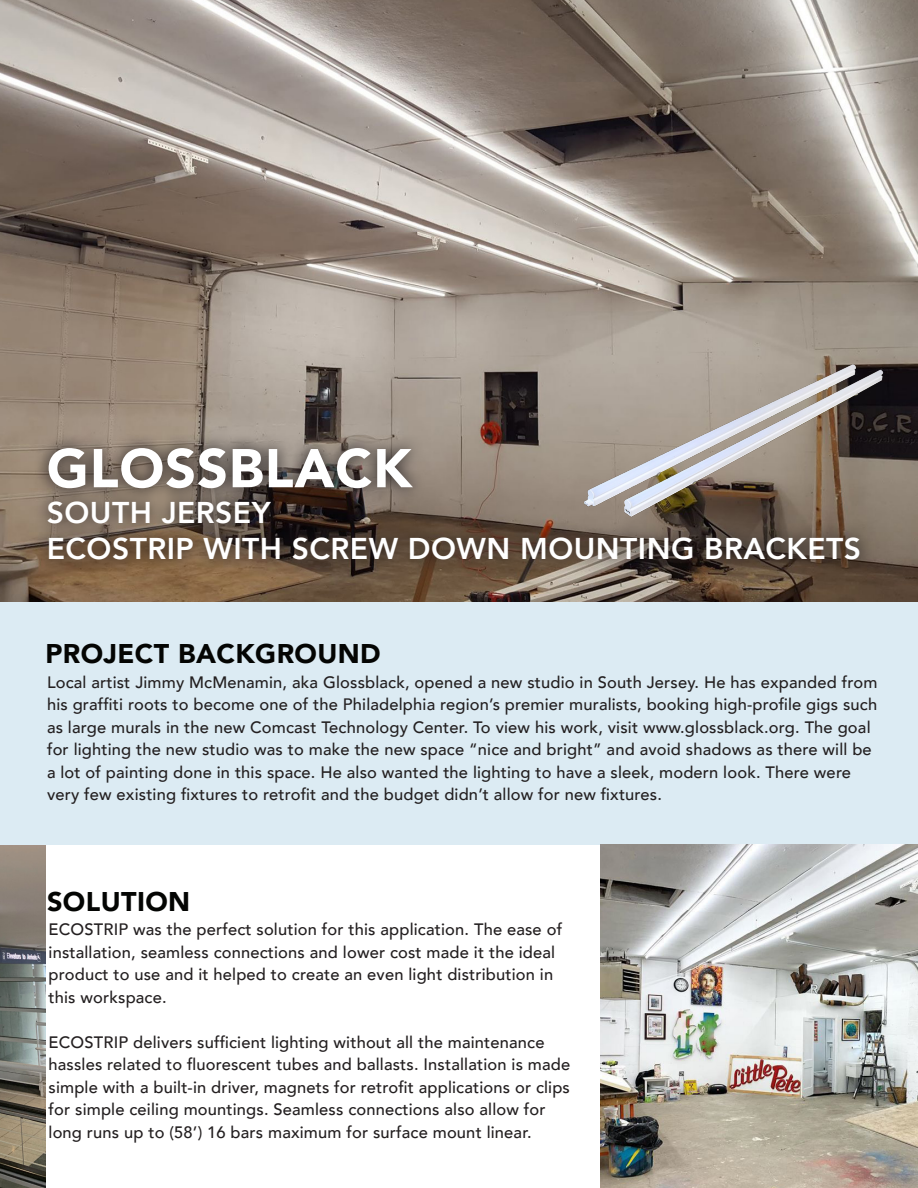
<style>
.page{position:relative;width:918px;height:1188px;background:#fff}
.page>*{position:absolute;margin:0;border:0;box-sizing:border-box;transform-origin:0 0}
.Subline{font:900 54px "Avenir";letter-spacing:.015em;color:#fff}
.Subline-2{font:800 30px "Avenir";letter-spacing:.015em;color:#fff}
.Subline-3{font:900 27px "Avenir";letter-spacing:.015em;color:#040503}
.Body_copy{font:500 16.5px/22.5px "Avenir";letter-spacing:.01em;color:#231f20}
</style>
<div class="page">
<img style="left:0;top:845px;width:45px;height:343px">
<div style="left:0;top:599px;width:918px;height:246px;background:#dcebf3"></div>
<img style="left:0;top:0;width:918px;height:602px">
<img style="left:601px;top:845px;width:317px;height:343px">
<svg style="left:34px;top:433px;width:840px;height:141px;background:#6b5b4f"></svg>
<img style="left:566px;top:341px;width:335px;height:211px">
<p class="Subline" style="left:47px;top:422px;width:367px">GLOSSBLACK</p>
<p class="Subline-2" style="left:47px;top:489px;width:225px">SOUTH JERSEY</p>
<p class="Subline-2" style="left:47px;top:525px;width:816px">ECOSTRIP WITH SCREW DOWN MOUNTING BRACKETS</p>
<p class="Subline-3" style="left:45px;top:630px;width:337px">PROJECT BACKGROUND</p>
<p class="Body_copy" style="left:47px;top:670px;width:832px">Local artist Jimmy McMenamin, aka Glossblack, opened a new studio in South Jersey. He has expanded from his graffiti roots to become one of the Philadelphia region’s premier muralists, booking high-profile gigs such as large murals in the new Comcast Technology Center. To view his work, visit www.glossblack.org. The goal for lighting the new studio was to make the new space “nice and bright” and avoid shadows as there will be a lot of painting done in this space. He also wanted the lighting to have a sleek, modern look. There were very few existing fixtures to retrofit and the budget didn’t allow for new fixtures.</p>
<p class="Subline-3" style="left:47px;top:878px;width:145px">SOLUTION</p>
<p class="Body_copy" style="left:49px;top:917px;width:515px">ECOSTRIP was the perfect solution for this application. The ease of installation, seamless connections and lower cost made it the ideal product to use and it helped to create an even light distribution in this workspace.</p>
<p class="Body_copy" style="left:49px;top:1030px;width:523px">ECOSTRIP delivers sufficient lighting without all the maintenance hassles related to fluorescent tubes and ballasts. Installation is made simple with a built-in driver, magnets for retrofit applications or clips for simple ceiling mountings. Seamless connections also allow for long runs up to (58’) 16 bars maximum for surface mount linear.</p>
</div>
